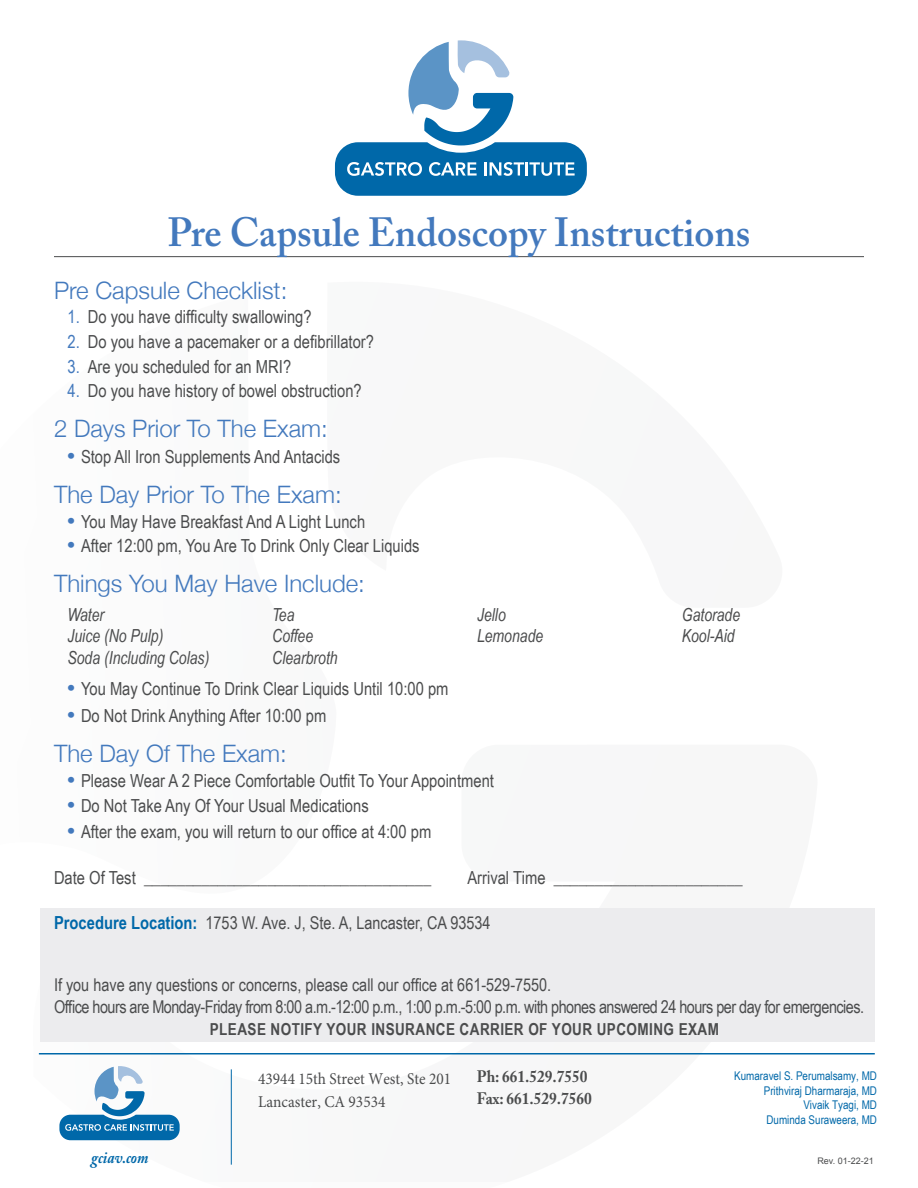
<style>
.page{position:relative;width:918px;height:1188px;background:#fff}
.page>*{position:absolute;margin:0;border:0;box-sizing:border-box;transform-origin:0 0}
.HEADLINE{font:600 40.5px "Adobe Caslon Pro";color:#4379bd}
.Sub_Sub_Head{font:300 24px "Helvetica Neue";color:#4379bd}
.Bullets{font:18px "Arial Narrow";color:#4b4c4d}
.Lists{font:italic 18px "Arial Narrow";color:#4b4c4d;scale:.95 1}
.Content{font:17.7px/21.1px "Arial Narrow";letter-spacing:-.03em;color:#4b4c4d}
.Content-2{font:17.7px "Arial Narrow";letter-spacing:-.005em;color:#4b4c4d}
.Content-3{font:700 16.5px "Arial Narrow";letter-spacing:.025em;color:#4b4c4d}
.t1{font:16.5px/22.5px "Minion Pro";color:#4b4c4d;scale:.93 1}
.t2{font:700 16.5px/22.5px "Adobe Caslon Pro";color:#4b4c4d;scale:.93 1}
.t3{font:italic 700 16.5px "Adobe Caslon Pro";color:#0068a9;scale:.9 1}
.t4{font:12px/14.5px "Arial Narrow";color:#0068a9;text-align:right}
.t5{font:9px "Arial";color:#4b4c4d}
.s1{color:#4379bd}
.s2{font-family:"Arial";font-weight:700;font-size:21px;color:#4379bd}
.s3{font-weight:700;font-size:18px;color:#0068a9}
</style>
<div class="page">
<svg style="left:38px;top:908px;width:780px;height:257px"></svg>
<hr style="left:231px;top:1069px;width:1px;height:96px;background:#0068a9">
<svg style="left:335px;top:40px;width:252px;height:156px"></svg>
<hr style="left:39px;top:1053px;width:836px;height:1px;background:#0068a9">
<svg style="left:59px;top:1066px;width:121px;height:74px"></svg>
<hr style="left:54px;top:256px;width:810px;height:1px;background:#4b4c4d">
<div style="left:40px;top:909px;width:835px;height:133px;background:#ececee"></div>
<p class="HEADLINE" style="left:168px;top:208px;width:584px">Pre Capsule Endoscopy Instructions</p>
<p class="Sub_Sub_Head" style="left:54px;top:271px;width:235px">Pre Capsule Checklist:</p>
<p class="Bullets" style="left:68px;top:304px;width:246px"><span class="s1">1.</span> Do you have difficulty swallowing?</p>
<p class="Bullets" style="left:68px;top:329px;width:308px"><span class="s1">2.</span> Do you have a pacemaker or a defibrillator?</p>
<p class="Bullets" style="left:68px;top:353px;width:225px"><span class="s1">3.</span> Are you scheduled for an MRI?</p>
<p class="Bullets" style="left:68px;top:377px;width:296px"><span class="s1">4.</span> Do you have history of bowel obstruction?</p>
<p class="Sub_Sub_Head" style="left:54px;top:409px;width:275px">2 Days Prior To The Exam:</p>
<p class="Bullets" style="left:68px;top:444px;width:274px"><span class="s2">•</span> Stop All Iron Supplements And Antacids</p>
<p class="Sub_Sub_Head" style="left:54px;top:476px;width:289px">The Day Prior To The Exam:</p>
<p class="Bullets" style="left:68px;top:509px;width:299px"><span class="s2">•</span> You May Have Breakfast And A Light Lunch</p>
<p class="Bullets" style="left:68px;top:533px;width:354px"><span class="s2">•</span> After 12:00 pm, You Are To Drink Only Clear Liquids</p>
<p class="Sub_Sub_Head" style="left:54px;top:565px;width:312px">Things You May Have Include:</p>
<p class="Lists" style="left:68px;top:602px;width:40px">Water</p>
<p class="Lists" style="left:68px;top:624px;width:102px">Juice (No Pulp)</p>
<p class="Lists" style="left:68px;top:645px;width:151px">Soda (Including Colas)</p>
<p class="Lists" style="left:682px;top:602px;width:63px">Gatorade</p>
<p class="Lists" style="left:682px;top:624px;width:57px">Kool-Aid</p>
<p class="Lists" style="left:272px;top:602px;width:25px">Tea</p>
<p class="Lists" style="left:272px;top:624px;width:45px">Coffee</p>
<p class="Lists" style="left:272px;top:645px;width:70px">Clearbroth</p>
<p class="Lists" style="left:477px;top:602px;width:32px">Jello</p>
<p class="Lists" style="left:477px;top:624px;width:71px">Lemonade</p>
<p class="Bullets" style="left:68px;top:676px;width:383px"><span class="s2">•</span> You May Continue To Drink Clear Liquids Until 10:00 pm</p>
<p class="Bullets" style="left:68px;top:702px;width:260px"><span class="s2">•</span> Do Not Drink Anything After 10:00 pm</p>
<p class="Sub_Sub_Head" style="left:54px;top:734px;width:234px">The Day Of The Exam:</p>
<p class="Bullets" style="left:68px;top:767px;width:428px"><span class="s2">•</span> Please Wear A 2 Piece Comfortable Outfit To Your Appointment</p>
<p class="Bullets" style="left:68px;top:792px;width:303px"><span class="s2">•</span> Do Not Take Any Of Your Usual Medications</p>
<p class="Bullets" style="left:68px;top:818px;width:365px"><span class="s2">•</span> After the exam, you will return to our office at 4:00 pm</p>
<p class="Bullets" style="left:54px;top:865px;width:379px">Date Of Test ___________________________________</p>
<p class="Bullets" style="left:467px;top:865px;width:277px">Arrival Time _______________________</p>
<p class="Content-2" style="left:54px;top:910px;width:438px"><span class="s3">Procedure Location:</span> 1753 W. Ave. J, Ste. A, Lancaster, CA 93534</p>
<p class="Content" style="left:54px;top:974px;width:812px">If you have any questions or concerns, please call our office at 661-529-7550.<br>Office hours are Monday-Friday from 8:00 a.m.-12:00 p.m., 1:00 p.m.-5:00 p.m. with phones answered 24 hours per day for emergencies.</p>
<p class="Content-3" style="left:210px;top:1017px;width:511px">PLEASE NOTIFY YOUR INSURANCE CARRIER OF YOUR UPCOMING EXAM</p>
<p class="t3" style="left:91px;top:1148px;width:65px">gciav.com</p>
<p class="t1" style="left:258px;top:1068px;width:209px">43944 15th Street West, Ste 201<br>Lancaster, CA 93534</p>
<p class="t2" style="left:477px;top:1065px;width:125px">Ph: 661.529.7550<br>Fax: 661.529.7560</p>
<p class="t4" style="left:734px;top:1068px;width:144px">Kumaravel S. Perumalsamy, MD<br>Prithviraj Dharmaraja, MD<br>Vivaik Tyagi, MD<br>Duminda Suraweera, MD</p>
<p class="t5" style="left:817px;top:1155px;width:58px">Rev. 01-22-21</p>
</div>
